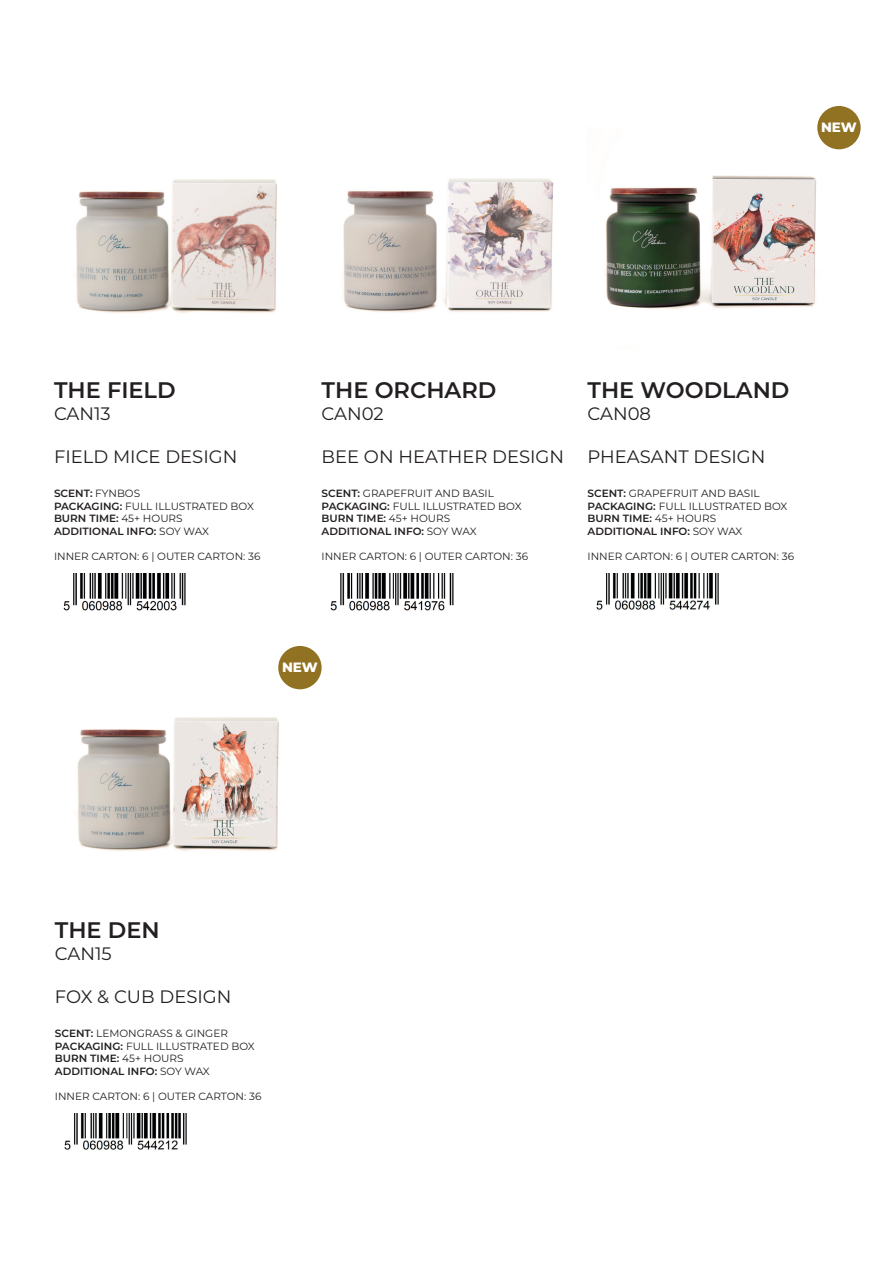
<style>
.page{position:relative;width:893px;height:1263px;background:#fff}
.page>*{position:absolute;margin:0;border:0;box-sizing:border-box;transform-origin:0 0}
.t1{font:600 22.5px "Montserrat";color:#231f20}
.t2{font:18px "Montserrat";color:#231f20}
.t3{font:800 13.5px "Montserrat";letter-spacing:-.005em;color:#fff}
.t4{font:10.5px/12.6px "Montserrat";color:#231f20}
.t5{font:600 10.5px/12.6px "Montserrat";color:#231f20}
.s1{font-weight:400}
.s2{font-weight:600}
</style>
<div class="page">
<img style="left:76px;top:179px;width:201px;height:134px">
<img style="left:343px;top:178px;width:211px;height:134px">
<img style="left:605px;top:132px;width:234px;height:178px">
<img style="left:77px;top:672px;width:229px;height:179px">
<img style="left:63px;top:574px;width:123px;height:37px">
<img style="left:330px;top:574px;width:124px;height:37px">
<img style="left:596px;top:574px;width:123px;height:36px">
<img style="left:64px;top:1114px;width:123px;height:36px">
<div style="left:817px;top:106px;width:44px;height:43px;background:#917223;border-radius:50%"></div>
<div style="left:278px;top:646px;width:44px;height:43px;background:#917223;border-radius:50%"></div>
<p class="t3" style="left:821px;top:118px;width:37px">NEW</p>
<h1 class="t1" style="left:54px;top:374px;width:123px">THE FIELD</h1>
<h2 class="t2" style="left:54px;top:401px;width:58px">CAN13</h2>
<h2 class="t2" style="left:54px;top:444px;width:185px">FIELD MICE DESIGN</h2>
<p class="t5" style="left:54px;top:487px;width:201px">SCENT: <span class="s1">FYNBOS<br></span>PACKAGING: <span class="s1">FULL ILLUSTRATED BOX<br></span>BURN TIME: <span class="s1">45+ HOURS<br></span>ADDITIONAL INFO: <span class="s1">SOY WAX</span></p>
<p class="t4" style="left:54px;top:550px;width:208px">INNER CARTON: 6 | OUTER CARTON: 36</p>
<h1 class="t1" style="left:322px;top:374px;width:176px">THE ORCHARD</h1>
<h2 class="t2" style="left:322px;top:401px;width:64px">CAN02</h2>
<h2 class="t2" style="left:322px;top:444px;width:244px">BEE ON HEATHER DESIGN</h2>
<p class="t4" style="left:322px;top:487px;width:201px"><span class="s2">SCENT:</span> GRAPEFRUIT AND BASIL<br><span class="s2">PACKAGING:</span> FULL ILLUSTRATED BOX<br><span class="s2">BURN TIME:</span> 45+ HOURS<br><span class="s2">ADDITIONAL INFO:</span> SOY WAX</p>
<p class="t4" style="left:322px;top:550px;width:208px">INNER CARTON: 6 | OUTER CARTON: 36</p>
<h1 class="t1" style="left:587px;top:374px;width:204px">THE WOODLAND</h1>
<h2 class="t2" style="left:587px;top:401px;width:65px">CAN08</h2>
<h2 class="t2" style="left:587px;top:444px;width:179px">PHEASANT DESIGN</h2>
<p class="t4" style="left:587px;top:487px;width:201px"><span class="s2">SCENT:</span> GRAPEFRUIT AND BASIL<br><span class="s2">PACKAGING:</span> FULL ILLUSTRATED BOX<br><span class="s2">BURN TIME:</span> 45+ HOURS<br><span class="s2">ADDITIONAL INFO:</span> SOY WAX</p>
<p class="t4" style="left:587px;top:550px;width:208px">INNER CARTON: 6 | OUTER CARTON: 36</p>
<p class="t3" style="left:282px;top:657px;width:37px">NEW</p>
<h1 class="t1" style="left:55px;top:914px;width:106px">THE DEN</h1>
<h2 class="t2" style="left:55px;top:941px;width:58px">CAN15</h2>
<h2 class="t2" style="left:55px;top:984px;width:178px">FOX &amp; CUB DESIGN</h2>
<p class="t4" style="left:55px;top:1027px;width:201px"><span class="s2">SCENT:</span> LEMONGRASS &amp; GINGER<br><span class="s2">PACKAGING:</span> FULL ILLUSTRATED BOX<br><span class="s2">BURN TIME:</span> 45+ HOURS<br><span class="s2">ADDITIONAL INFO:</span> SOY WAX</p>
<p class="t4" style="left:55px;top:1090px;width:208px">INNER CARTON: 6 | OUTER CARTON: 36</p>
</div>
